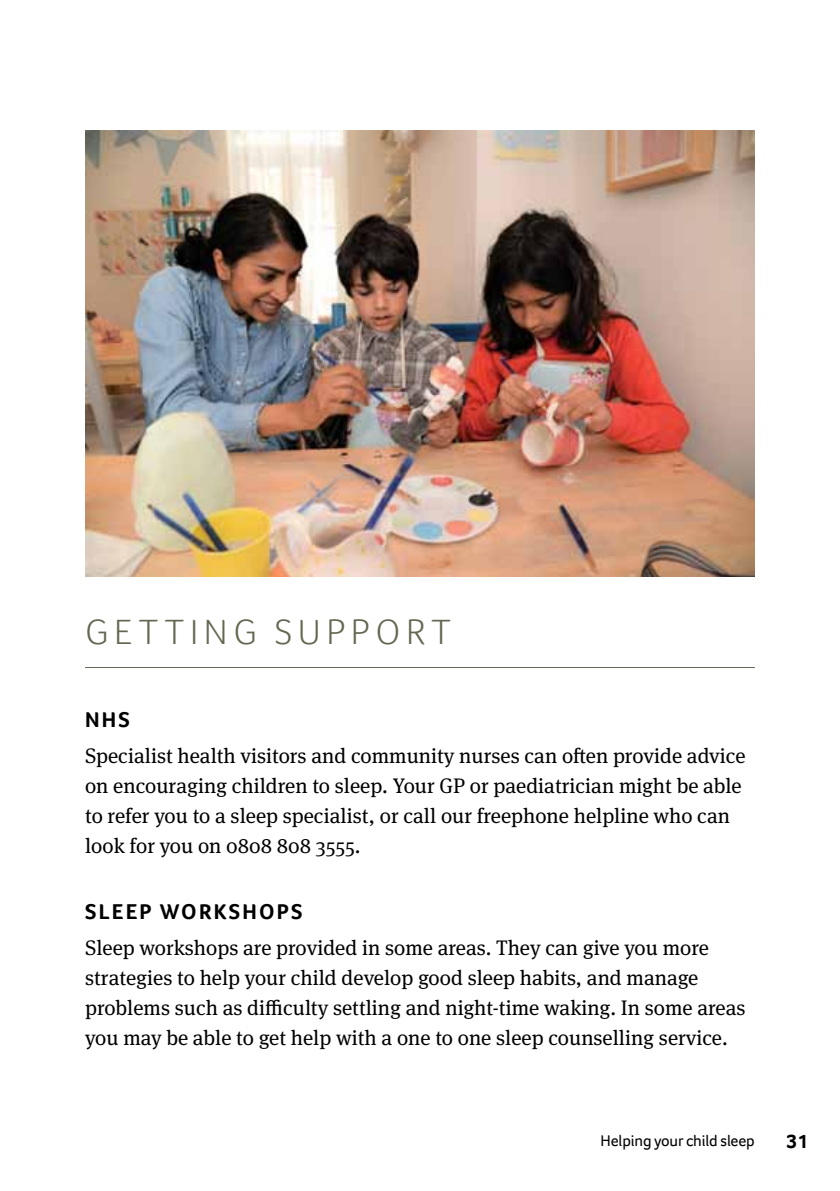
<style>
.page{position:relative;width:840px;height:1191px;background:#fff}
.page>*{position:absolute;margin:0;border:0;box-sizing:border-box;transform-origin:0 0}
.t1{font:300 36px "Foco";letter-spacing:.155em;color:#646751}
.t2{font:700 22px "Foco";letter-spacing:.1em;color:#000}
.t3{font:21px/30px "Meta Serif OT";color:#000}
.t4{font:700 20px "Foco";color:#000}
.t5{font:16px "Foco";letter-spacing:-.01em;color:#000}
</style>
<div class="page">
<hr style="left:85px;top:667px;width:669px;height:1px;background:#646751">
<img style="left:85px;top:130px;width:669px;height:446px">
<h1 class="t1" style="left:85px;top:608px;width:366px">GETTING SUPPORT</h1>
<p class="t2" style="left:85px;top:705px;width:16px">NHS</p>
<p class="t3" style="left:85px;top:740px;width:661px">Specialist health visitors and community nurses can often provide advice on encouraging children to sleep. Your GP or paediatrician might be able to refer you to a sleep specialist, or call our freephone helpline who can look for you on 0808 808 3555.</p>
<p class="t2" style="left:85px;top:897px;width:219px">SLEEP WORKSHOPS</p>
<p class="t3" style="left:85px;top:932px;width:661px">Sleep workshops are provided in some areas. They can give you more strategies to help your child develop good sleep habits, and manage problems such as difficulty settling and night-time waking. In some areas you may be able to get help with a one to one sleep counselling service.</p>
<p class="t5" style="left:600px;top:1129px;width:156px">Helping your child sleep</p>
<p class="t4" style="left:786px;top:1128px;width:23px">31</p>
</div>
